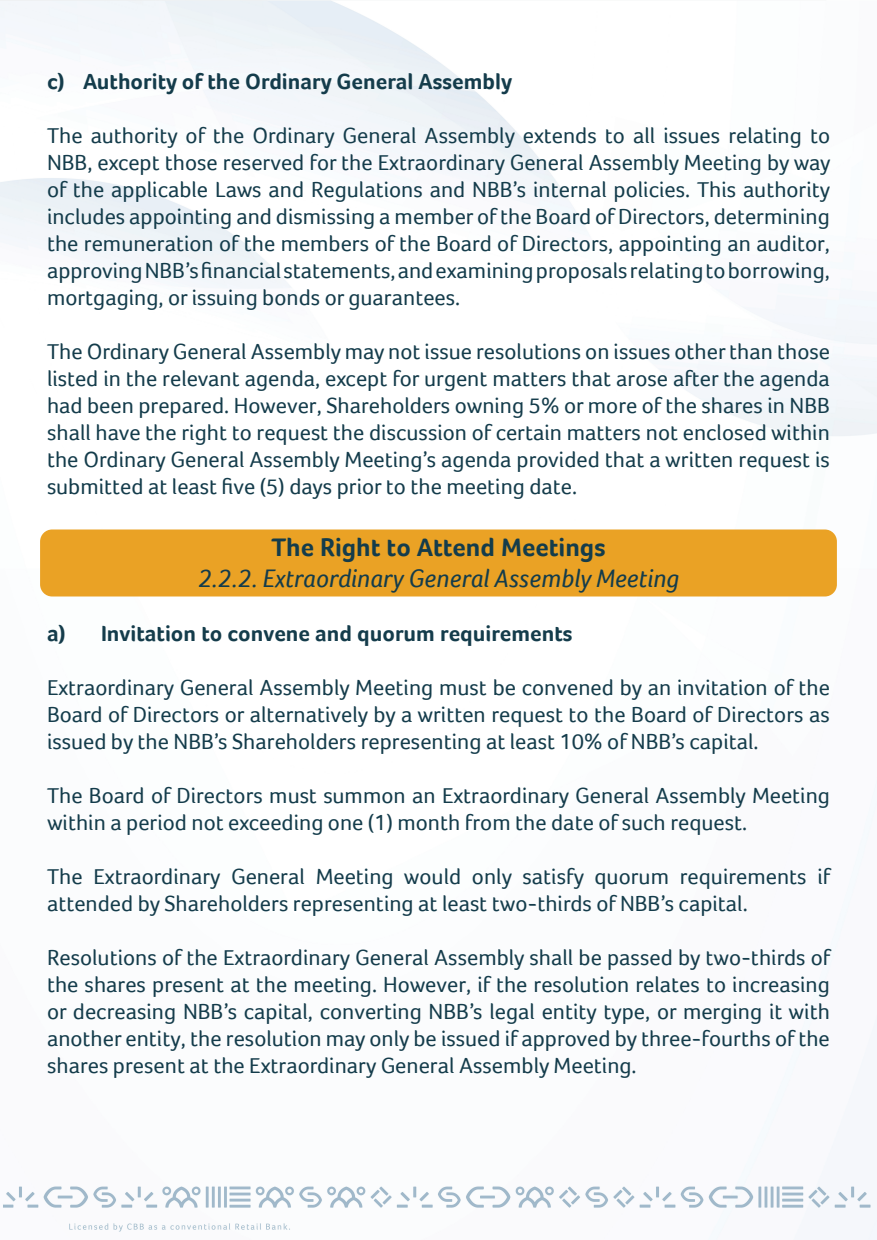
<style>
.page{position:relative;width:877px;height:1240px;background:#fff}
.page>*{position:absolute;margin:0;border:0;box-sizing:border-box;transform-origin:0 0}
.t1{font:italic 26px "Foco";color:#143c4b}
.t2{font:700 26px "Foco";color:#143c4b}
.t3{font:22.5px/27px "Foco";color:#143c4b;text-align:justify}
.t4{font:700 22.5px "Foco";color:#143c4b}
</style>
<div class="page">
<img style="left:0;top:0;width:877px;height:1240px">
<div style="left:40px;top:530px;width:797px;height:66px;background:#eaa225;border-radius:12px"></div>
<p class="t4" style="left:47px;top:68px;width:467px">c) Authority of the Ordinary General Assembly</p>
<p class="t3" style="left:47px;top:122px;width:785px">The authority of the Ordinary General Assembly extends to all issues relating to NBB, except those reserved for the Extraordinary General Assembly Meeting by way of the applicable Laws and Regulations and NBB’s internal policies. This authority includes appointing and dismissing a member of the Board of Directors, determining the remuneration of the members of the Board of Directors, appointing an auditor, approving NBB’s financial statements, and examining proposals relating to borrowing, mortgaging, or issuing bonds or guarantees.</p>
<p class="t3" style="left:47px;top:338px;width:785px">The Ordinary General Assembly may not issue resolutions on issues other than those listed in the relevant agenda, except for urgent matters that arose after the agenda had been prepared. However, Shareholders owning 5% or more of the shares in NBB shall have the right to request the discussion of certain matters not enclosed within the Ordinary General Assembly Meeting’s agenda provided that a written request is submitted at least five (5) days prior to the meeting date.</p>
<p class="t2" style="left:271px;top:531px;width:336px">The Right to Attend Meetings</p>
<p class="t1" style="left:198px;top:563px;width:483px">2.2.2. Extraordinary General Assembly Meeting</p>
<p class="t4" style="left:47px;top:621px;width:527px">a) Invitation to convene and quorum requirements</p>
<p class="t3" style="left:47px;top:674px;width:785px">Extraordinary General Assembly Meeting must be convened by an invitation of the Board of Directors or alternatively by a written request to the Board of Directors as issued by the NBB’s Shareholders representing at least 10% of NBB’s capital.</p>
<p class="t3" style="left:47px;top:782px;width:785px">The Board of Directors must summon an Extraordinary General Assembly Meeting within a period not exceeding one (1) month from the date of such request.</p>
<p class="t3" style="left:47px;top:863px;width:785px">The Extraordinary General Meeting would only satisfy quorum requirements if attended by Shareholders representing at least two-thirds of NBB’s capital.</p>
<p class="t3" style="left:47px;top:944px;width:785px">Resolutions of the Extraordinary General Assembly shall be passed by two-thirds of the shares present at the meeting. However, if the resolution relates to increasing or decreasing NBB’s capital, converting NBB’s legal entity type, or merging it with another entity, the resolution may only be issued if approved by three-fourths of the shares present at the Extraordinary General Assembly Meeting.</p>
</div>
